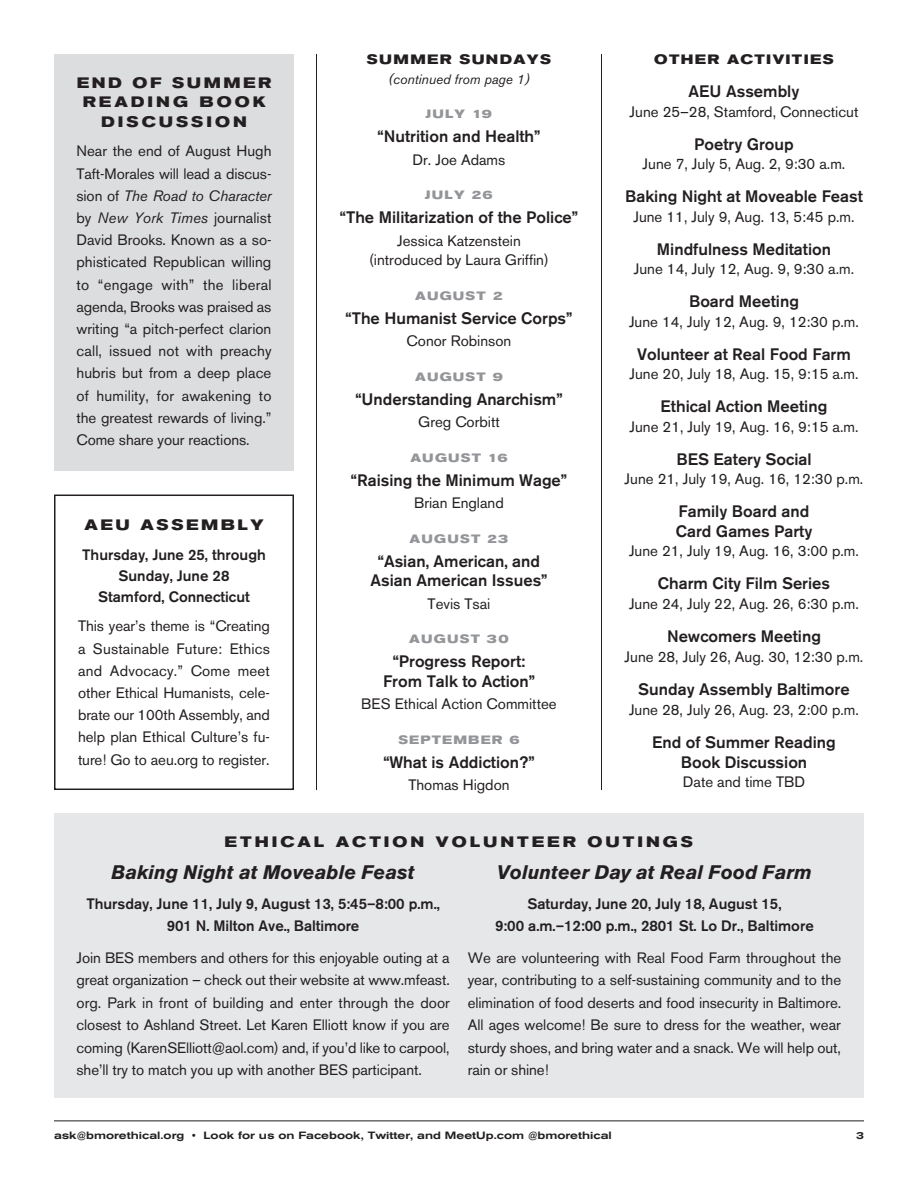
<style>
.page{position:relative;width:918px;height:1188px;background:#fff}
.page>*{position:absolute;margin:0;border:0;box-sizing:border-box;transform-origin:0 0}
.Sans_Head{font:italic 700 19.5px "Akzidenz Grotesk BE";color:#231f20}
.t1{font:500 16.5px/19.5px "Akzidenz Grotesk BE";color:#231f20;text-align:center}
.Sans_Sidebar{font:15px/22.2px "Akzidenz Grotesk BE";color:#231f20;text-align:justify}
.Datelines{font:500 15px/21px "Akzidenz Grotesk BE";color:#231f20;text-align:center}
.Sans_Head-2{font:700 expanded 15px/19.5px "Akzidenz Grotesk BE";letter-spacing:.2em;color:#231f20;text-align:center}
.Sans_Head-3{font:700 expanded 15px "Akzidenz Grotesk BE";letter-spacing:.17em;color:#231f20}
.t2{font:700 expanded 13.5px "Akzidenz Grotesk BE";letter-spacing:.1em;color:#231f20}
.t3{font:italic 13.5px "Akzidenz Grotesk BE";color:#231f20}
.t4{font:700 expanded 12px "Akzidenz Grotesk BE";letter-spacing:.1em;color:#939598}
.t5{font:500 expanded 10.5px "Akzidenz Grotesk BE";color:#231f20}
.s1{font-style:italic}
</style>
<div class="page">
<hr style="left:316px;top:54px;width:1px;height:736px;background:#231f20">
<hr style="left:601px;top:54px;width:1px;height:736px;background:#231f20">
<hr style="left:54px;top:1120px;width:810px;height:1px;background:#231f20">
<div style="left:54px;top:813px;width:810px;height:285px;background:#e6e7e9"></div>
<div style="left:54px;top:54px;width:240px;height:417px;background:#dcdddf"></div>
<div style="left:54px;top:495px;width:240px;height:295px;border:2px solid #231f20"></div>
<p class="Sans_Head-2" style="left:77px;top:73px;width:196px">END OF SUMMER<br>READING BOOK<br>DISCUSSION</p>
<p class="Sans_Sidebar" style="left:76px;top:140px;width:197px">Near the end of August Hugh Taft-Morales will lead a discus&shy;sion of <span class="s1">The Road to Character </span>by <span class="s1">New York Times</span> journalist David Brooks. Known as a so&shy;phisticated Republican willing to “engage with” the liberal agenda, Brooks was praised as writing “a pitch-perfect clarion call, issued not with preachy hubris but from a deep place of humility, for awakening to the greatest rewards of living.” Come share your reactions.</p>
<p class="Sans_Head-3" style="left:85px;top:516px;width:180px">AEU ASSEMBLY</p>
<p class="Datelines" style="left:82px;top:544px;width:185px">Thursday, June 25, through<br>Sunday, June 28<br>Stamford, Connecticut</p>
<p class="Sans_Sidebar" style="left:78px;top:615px;width:194px">This year’s theme is “Creating a Sustainable Future: Ethics and Advocacy.” Come meet other Ethical Humanists, cele&shy;brate our 100th Assembly, and help plan Ethical Culture’s fu&shy;ture! Go to aeu.org to register.</p>
<p class="t2" style="left:367px;top:52px;width:186px">SUMMER SUNDAYS</p>
<p class="t3" style="left:388px;top:71px;width:143px">(continued from page 1)</p>
<p class="t4" style="left:426px;top:107px;width:68px">JULY 19</p>
<p class="t1" style="left:378px;top:126px;width:164px">“Nutrition and Health”</p>
<p class="Sans_Sidebar" style="left:413px;top:148px;width:94px">Dr. Joe Adams</p>
<p class="t4" style="left:425px;top:188px;width:69px">JULY 26</p>
<p class="t1" style="left:340px;top:207px;width:240px">“The Militarization of the Police”</p>
<p class="Sans_Sidebar" style="left:369px;top:231px;width:181px;line-height:19.5px;text-align:center">Jessica Katzenstein (introduced by Laura Griffin)</p>
<p class="t4" style="left:415px;top:288px;width:89px">AUGUST 2</p>
<p class="t1" style="left:346px;top:308px;width:228px">“The Humanist Service Corps”</p>
<p class="Sans_Sidebar" style="left:407px;top:330px;width:106px">Conor Robinson</p>
<p class="t4" style="left:415px;top:369px;width:89px">AUGUST 9</p>
<p class="t1" style="left:355px;top:389px;width:209px">“Understanding Anarchism”</p>
<p class="Sans_Sidebar" style="left:418px;top:411px;width:83px">Greg Corbitt</p>
<p class="t4" style="left:410px;top:450px;width:99px">AUGUST 16</p>
<p class="t1" style="left:351px;top:470px;width:218px">“Raising the Minimum Wage”</p>
<p class="Sans_Sidebar" style="left:414px;top:492px;width:91px">Brian England</p>
<p class="t4" style="left:410px;top:531px;width:100px">AUGUST 23</p>
<p class="t1" style="left:370px;top:551px;width:179px">“Asian, American, and<br>Asian American Issues”</p>
<p class="Sans_Sidebar" style="left:428px;top:592px;width:64px">Tevis Tsai</p>
<p class="t4" style="left:409px;top:632px;width:101px">AUGUST 30</p>
<p class="t1" style="left:383px;top:651px;width:153px">“Progress Report:<br>From Talk to Action”</p>
<p class="Sans_Sidebar" style="left:361px;top:693px;width:197px">BES Ethical Action Committee</p>
<p class="t4" style="left:398px;top:732px;width:123px">SEPTEMBER 6</p>
<p class="t1" style="left:383px;top:752px;width:153px">“What is Addiction?”</p>
<p class="Sans_Sidebar" style="left:408px;top:774px;width:103px">Thomas Higdon</p>
<p class="t2" style="left:654px;top:52px;width:181px">OTHER ACTIVITIES</p>
<p class="t1" style="left:689px;top:81px;width:112px">AEU Assembly</p>
<p class="Sans_Sidebar" style="left:630px;top:100px;width:230px">June 25–28, Stamford, Connecticut</p>
<p class="t1" style="left:694px;top:134px;width:101px">Poetry Group</p>
<p class="Sans_Sidebar" style="left:643px;top:153px;width:204px">June 7, July 5, Aug. 2, 9:30 a.m.</p>
<p class="t1" style="left:625px;top:186px;width:239px">Baking Night at Moveable Feast</p>
<p class="Sans_Sidebar" style="left:633px;top:205px;width:223px">June 11, July 9, Aug. 13, 5:45 p.m.</p>
<p class="t1" style="left:657px;top:239px;width:176px">Mindfulness Meditation</p>
<p class="Sans_Sidebar" style="left:634px;top:258px;width:222px">June 14, July 12, Aug. 9, 9:30 a.m.</p>
<p class="t1" style="left:689px;top:291px;width:111px">Board Meeting</p>
<p class="Sans_Sidebar" style="left:629px;top:310px;width:231px">June 14, July 12, Aug. 9, 12:30 p.m.</p>
<p class="t1" style="left:637px;top:344px;width:215px">Volunteer at Real Food Farm</p>
<p class="Sans_Sidebar" style="left:629px;top:363px;width:231px">June 20, July 18, Aug. 15, 9:15 a.m.</p>
<p class="t1" style="left:661px;top:396px;width:168px">Ethical Action Meeting</p>
<p class="Sans_Sidebar" style="left:629px;top:415px;width:231px">June 21, July 19, Aug. 16, 9:15 a.m.</p>
<p class="t1" style="left:676px;top:449px;width:137px">BES Eatery Social</p>
<p class="Sans_Sidebar" style="left:625px;top:468px;width:240px">June 21, July 19, Aug. 16, 12:30 p.m.</p>
<p class="t1" style="left:676px;top:501px;width:138px;text-align:left">Family Board and<br>Card Games Party</p>
<p class="Sans_Sidebar" style="left:629px;top:540px;width:231px">June 21, July 19, Aug. 16, 3:00 p.m.</p>
<p class="t1" style="left:658px;top:573px;width:174px">Charm City Film Series</p>
<p class="Sans_Sidebar" style="left:629px;top:592px;width:231px">June 24, July 22, Aug. 26, 6:30 p.m.</p>
<p class="t1" style="left:667px;top:626px;width:155px">Newcomers Meeting</p>
<p class="Sans_Sidebar" style="left:625px;top:645px;width:240px">June 28, July 26, Aug. 30, 12:30 p.m.</p>
<p class="t1" style="left:638px;top:680px;width:213px">Sunday Assembly Baltimore</p>
<p class="Sans_Sidebar" style="left:629px;top:699px;width:231px">June 28, July 26, Aug. 23, 2:00 p.m.</p>
<p class="t1" style="left:652px;top:733px;width:185px">End of Summer Reading<br>Book Discussion</p>
<p class="Sans_Sidebar" style="left:683px;top:771px;width:124px">Date and time TBD</p>
<p class="Sans_Head-2" style="left:225px;top:832px;width:470px">ETHICAL ACTION VOLUNTEER OUTINGS</p>
<p class="Sans_Head" style="left:112px;top:860px;width:305px">Baking Night at Moveable Feast</p>
<p class="Datelines" style="left:86px;top:892px;width:355px;line-height:22.5px">Thursday, June 11, July 9, August 13, 5:45–8:00 p.m.,<br>901 N. Milton Ave., Baltimore</p>
<p class="Sans_Sidebar" style="left:76px;top:946px;width:375px">Join BES members and others for this enjoyable outing at a great organization – check out their website at www.mfeast. org. Park in front of building and enter through the door closest to Ashland Street. Let Karen Elliott know if you are coming (KarenSElliott@aol.com) and, if you’d like to carpool, she’ll try to match you up with another BES participant.</p>
<p class="Sans_Head" style="left:497px;top:860px;width:317px">Volunteer Day at Real Food Farm</p>
<p class="Datelines" style="left:495px;top:892px;width:320px;line-height:22.5px">Saturday, June 20, July 18, August 15,<br>9:00 a.m.–12:00 p.m., 2801 St. Lo Dr., Baltimore</p>
<p class="Sans_Sidebar" style="left:468px;top:946px;width:375px">We are volunteering with Real Food Farm throughout the year, contributing to a self-sustaining community and to the elimination of food deserts and food insecurity in Baltimore.<br>All ages welcome! Be sure to dress for the weather, wear sturdy shoes, and bring water and a snack. We will help out, rain or shine!</p>
<p class="t5" style="left:54px;top:1129px;width:559px">ask@bmorethical.org • Look for us on Facebook, Twitter, and MeetUp.com @bmorethical</p>
<p class="t5" style="left:856px;top:1129px;width:9px">3</p>
</div>
